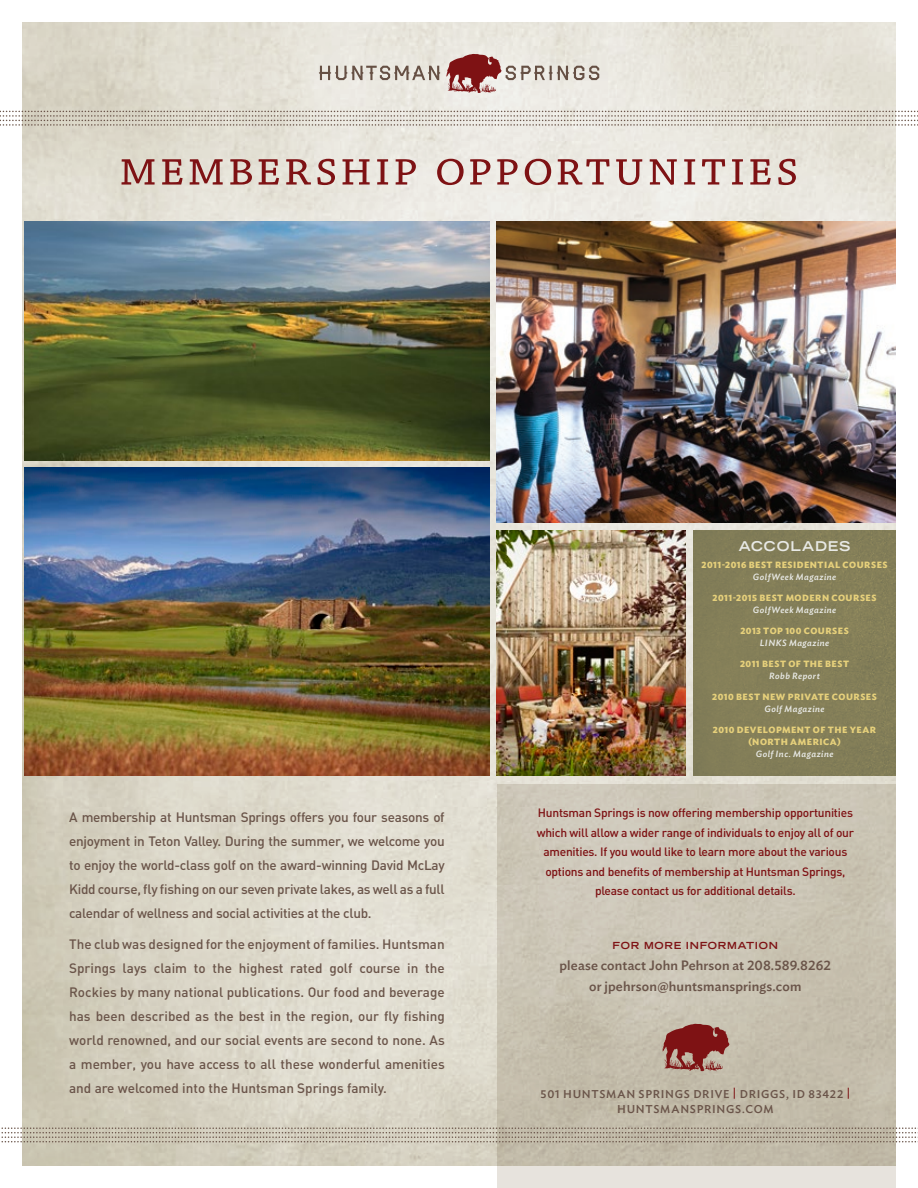
<style>
.page{position:relative;width:918px;height:1188px;background:#fff}
.page>*{position:absolute;margin:0;border:0;box-sizing:border-box;transform-origin:0 0}
.hs____2_side_HEAD{font:51px "Chaparral Pro";letter-spacing:.055em;color:#7e1214}
.t1{font:500 13.5px/24px "DIN";letter-spacing:-.02em;color:#6a5449;text-align:justify}
.hs____2_side_HEAD-2{font:500 13.5px/21px "Ideal Sans";letter-spacing:.01em;color:#6a5449;text-align:center}
.hs____1_side_HEAD{font:700 expanded 13.5px "Trade Gothic LT Std";letter-spacing:.065em;color:#e8e9e5}
.t2{font:500 12px/19.5px "DIN";letter-spacing:-.02em;color:#7e1214;text-align:center}
.hs____2_side_HEAD-3{font:500 11.25px/15px "Ideal Sans";letter-spacing:.065em;color:#6a5449;text-align:center}
.hs____2_side_HEAD-4{font:700 expanded 9.75px "Trade Gothic LT Std";letter-spacing:.075em;color:#7e1214}
.hs____body_bullet_ti{font:700 9px/12px "Ideal Sans";letter-spacing:.055em;color:#e6d07b;text-align:center}
.s1{font-weight:500;font-style:italic;color:#e8e9e5}
.s2{color:#7e1214}
</style>
<div class="page">
<img style="left:22px;top:23px;width:873px;height:1143px">
<div style="left:497px;top:784px;width:399px;height:404px;background:#cbc3b7"></div>
<svg style="left:0;top:111px;width:918px;height:15px;background:#d5cfc6"></svg>
<svg style="left:1px;top:1127px;width:917px;height:15px"></svg>
<svg style="left:319px;top:66px;width:121px;height:14px;background:#bbb1a8"></svg>
<svg style="left:446px;top:54px;width:153px;height:39px;background:#c8aca7"></svg>
<img style="left:24px;top:468px;width:466px;height:307px">
<img style="left:24px;top:222px;width:466px;height:239px">
<img style="left:497px;top:222px;width:399px;height:301px">
<div style="left:694px;top:531px;width:202px;height:244px;background:#837e58"></div>
<img style="left:497px;top:531px;width:189px;height:244px">
<svg style="left:662px;top:1024px;width:68px;height:47px"></svg>
<p class="hs____2_side_HEAD" style="left:119px;top:140px;width:681px">membership opportunities</p>
<p class="hs____1_side_HEAD" style="left:739px;top:537px;width:113px">ACCOLADES</p>
<p class="t1" style="left:69px;top:804px;width:377px">A membership at Huntsman Springs offers you four seasons of enjoyment in Teton Valley. During the summer, we welcome you to enjoy the world-class golf on the award-winning David McLay Kidd course, fly fishing on our seven private lakes, as well as a full calendar of wellness and social activities at the club.</p>
<p class="t1" style="left:69px;top:932px;width:377px">The club was designed for the enjoyment of families. Huntsman Springs lays claim to the highest rated golf course in the Rockies by many national publications. Our food and beverage has been described as the best in the region, our fly fishing world renowned, and our social events are second to none. As a member, you have access to all these wonderful amenities and are welcomed into the Huntsman Springs family.</p>
<p class="hs____body_bullet_ti" style="left:702px;top:558px;width:188px">2011-2016 BEST RESIDENTIAL COURSES<br><span class="s1">GolfWeek Magazine</span></p>
<p class="hs____body_bullet_ti" style="left:713px;top:591px;width:165px">2011-2015 BEST MODERN COURSES<br><span class="s1">GolfWeek Magazine</span></p>
<p class="hs____body_bullet_ti" style="left:740px;top:624px;width:110px">2013 TOP 100 COURSES<br><span class="s1">LINKS Magazine</span></p>
<p class="hs____body_bullet_ti" style="left:740px;top:657px;width:111px">2011 BEST OF THE BEST<br><span class="s1">Robb Report</span></p>
<p class="hs____body_bullet_ti" style="left:712px;top:690px;width:166px">2010 BEST NEW PRIVATE COURSES<br><span class="s1">Golf Magazine</span></p>
<p class="hs____body_bullet_ti" style="left:713px;top:723px;width:165px">2010 DEVELOPMENT OF THE YEAR (NORTH AMERICA)<br><span class="s1">Golf Inc. Magazine</span></p>
<p class="t2" style="left:537px;top:803px;width:319px">Huntsman Springs is now offering membership opportunities which will allow a wider range of individuals to enjoy all of our amenities. If you would like to learn more about the various options and benefits of membership at Huntsman Springs, please contact us for additional details.</p>
<p class="hs____2_side_HEAD-4" style="left:613px;top:939px;width:167px">FOR MORE INFORMATION</p>
<p class="hs____2_side_HEAD-2" style="left:560px;top:953px;width:273px">please contact John Pehrson at 208.589.8262 or jpehrson@huntsmansprings.com</p>
<p class="hs____2_side_HEAD-3" style="left:541px;top:1085px;width:311px">501 HUNTSMAN SPRINGS DRIVE <span class="s2">|</span> DRIGGS, ID 83422 <span class="s2">|<br></span>HUNTSMANSPRINGS.COM</p>
</div>
